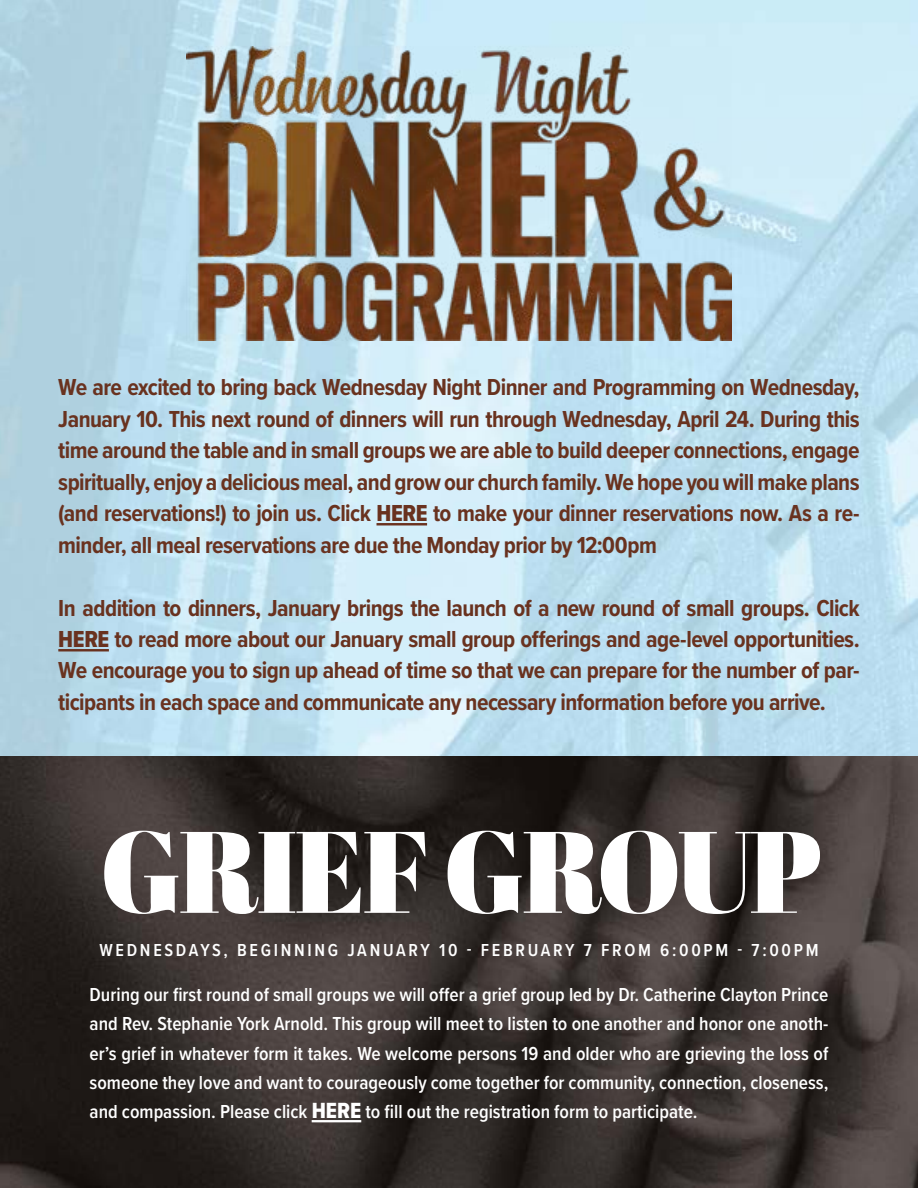
<style>
.page{position:relative;width:918px;height:1188px;background:#fff}
.page>*{position:absolute;margin:0;border:0;box-sizing:border-box;transform-origin:0 0}
.t1{font:900 115.5px "Abril Display";letter-spacing:-.01em;color:#fff}
.t2{font:700 24px/31.5px "Proxima Nova Cond";letter-spacing:-.02em;color:#69321f;text-align:justify}
.t3{font:600 19.5px/29.2px "Proxima Nova Cond";color:#fff;text-align:justify}
.t4{font:600 18px "Proxima Nova Cond";letter-spacing:.15em;color:#fff}
.s1{font-family:"Proxima Nova Cond Extrabld";font-weight:400}
.s2{font-family:"Proxima Nova Cond Extrabld";font-weight:400;font-size:22.8px}
</style>
<div class="page">
<img style="left:0;top:756px;width:918px;height:432px">
<hr style="left:377px;top:523px;width:50px;height:2px;background:#69321f">
<hr style="left:58px;top:649px;width:51px;height:2px;background:#69321f">
<img style="left:186px;top:46px;width:546px;height:295px">
<hr style="left:312px;top:1120px;width:49px;height:2px;background:#fff">
<p class="t2" style="left:58px;top:371px;width:803px">We are excited to bring back Wednesday Night Dinner and Programming on Wednesday, January 10. This next round of dinners will run through Wednesday, April 24. During this time around the table and in small groups we are able to build deeper connections, engage spiritually, enjoy a delicious meal, and grow our church family. We hope you will make plans (and reservations!) to join us. Click <span class="s1">HERE</span> to make your dinner reservations now. As a re&shy;minder, all meal reservations are due the Monday prior by 12:00pm</p>
<p class="t2" style="left:58px;top:591px;width:803px">In addition to dinners, January brings the launch of a new round of small groups. Click <span class="s1">HERE</span> to read more about our January small group offerings and age-level opportunities.<br>We encourage you to sign up ahead of time so that we can prepare for the number of par&shy;ticipants in each space and communicate any necessary information before you arrive.</p>
<h1 class="t1" style="left:101px;top:790px;width:722px">GRIEF GROUP</h1>
<p class="t4" style="left:99px;top:937px;width:721px">WEDNESDAYS, BEGINNING JANUARY 10 - FEBRUARY 7 FROM 6:00PM - 7:00PM</p>
<p class="t3" style="left:90px;top:979px;width:740px">During our first round of small groups we will offer a grief group led by Dr. Catherine Clayton Prince and Rev. Stephanie York Arnold. This group will meet to listen to one another and honor one anoth&shy;er’s grief in whatever form it takes. We welcome persons 19 and older who are grieving the loss of someone they love and want to courageously come together for community, connection, closeness, and compassion. Please click <span class="s2">HERE</span> to fill out the registration form to participate.</p>
</div>
